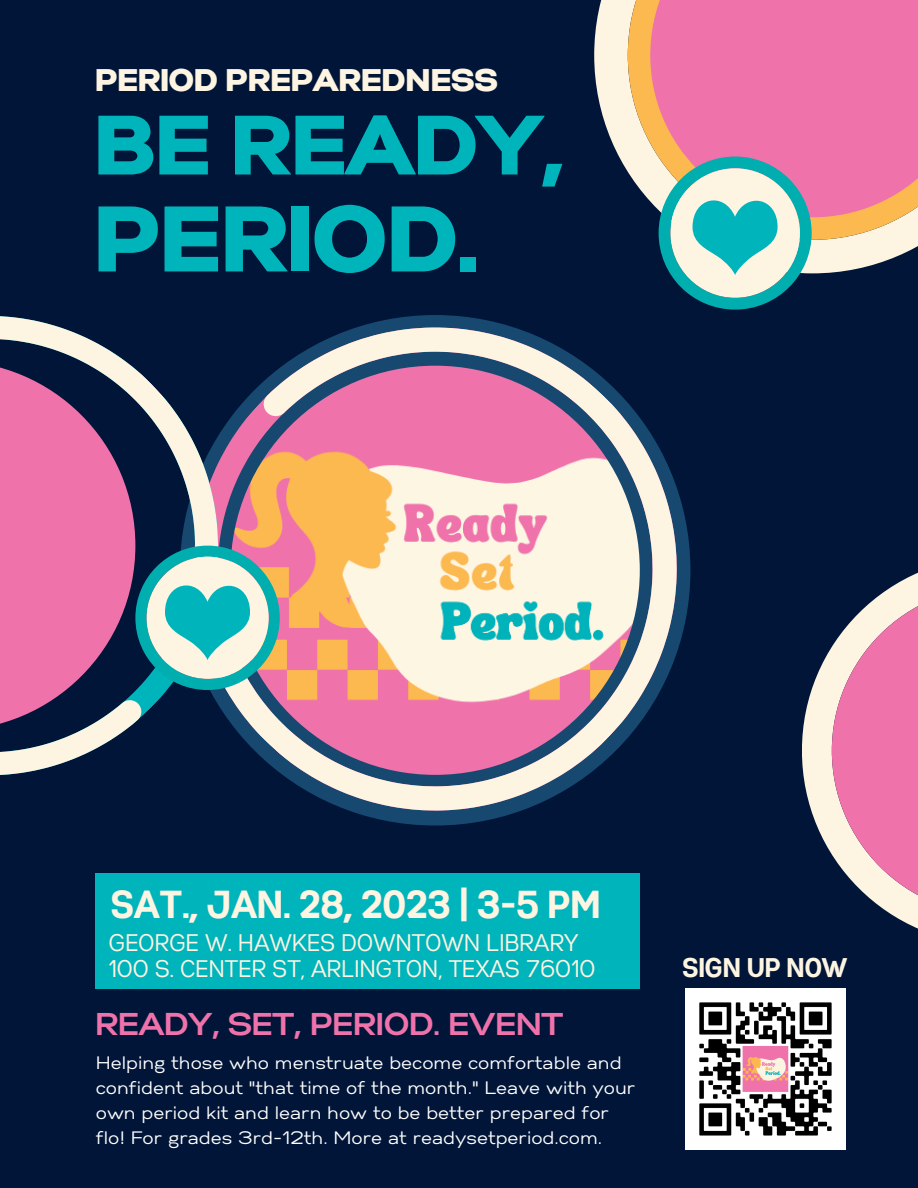
<style>
.page{position:relative;width:918px;height:1188px;background:#001538}
.page>*{position:absolute;margin:0;border:0;box-sizing:border-box;transform-origin:0 0}
.t1{font:900 92.85px "Gabriel Sans";color:#00b4bc}
.t2{font:900 84px "Gabriel Sans";color:#00b4bc}
.t3{font:700 39px "Gabriel Sans Cond";color:#fdf4e1}
.t4{font:700 31.5px "Gabriel Sans";color:#ef72ab}
.t5{font:900 31.35px "Gabriel Sans";color:#fdf4e1}
.t6{font:700 27px "Gabriel Sans Cond";color:#fdf4e1}
.t7{font:24px/25.8px "Gabriel Sans Cond";color:#fdf4e1}
.t8{font:18px/24.8px "Gabriel Sans";color:#fff}
</style>
<div class="page">
<svg style="left:218px;top:327px;width:459px;height:484px"></svg>
<img style="left:231px;top:366px;width:409px;height:409px;border-radius:50%">
<svg style="left:0;top:316px;width:218px;height:459px"></svg>
<svg style="left:0;top:361px;width:135px;height:369px;fill:#ef72ab"></svg>
<svg style="left:802px;top:572px;width:116px;height:357px"></svg>
<svg style="left:832px;top:586px;width:86px;height:329px;fill:#ef72ab"></svg>
<svg style="left:594px;top:0;width:324px;height:273px"></svg>
<svg style="left:628px;top:0;width:290px;height:240px;fill:#fcb94f"></svg>
<div style="left:650px;top:0;width:268px;height:217px;background:#ef72ab"></div>
<div style="left:96px;top:873px;width:544px;height:116px;background:#00b4bc"></div>
<svg style="left:659px;top:157px;width:153px;height:153px"></svg>
<svg style="left:135px;top:546px;width:145px;height:144px"></svg>
<img style="left:685px;top:989px;width:161px;height:161px">
<h3 class="t5" style="left:96px;top:66px;width:405px">PERIOD PREPAREDNESS</h3>
<h2 class="t2" style="left:96px;top:108px;width:473px">BE READY,</h2>
<h1 class="t1" style="left:96px;top:198px;width:386px">PERIOD.</h1>
<h3 class="t3" style="left:112px;top:887px;width:491px">SAT., JAN. 28, 2023 | 3-5 PM</h3>
<h3 class="t7" style="left:109px;top:931px;width:488px">GEORGE W. HAWKES DOWNTOWN LIBRARY<br>100 S. CENTER ST, ARLINGTON, TEXAS 76010</h3>
<h3 class="t4" style="left:96px;top:1010px;width:469px">READY, SET, PERIOD. EVENT</h3>
<p class="t8" style="left:96px;top:1052px;width:541px">Helping those who menstruate become comfortable and confident about "that time of the month." Leave with your own period kit and learn how to be better prepared for flo! For grades 3rd-12th. More at readysetperiod.com.</p>
<h3 class="t6" style="left:683px;top:956px;width:166px">SIGN UP NOW</h3>
</div>
